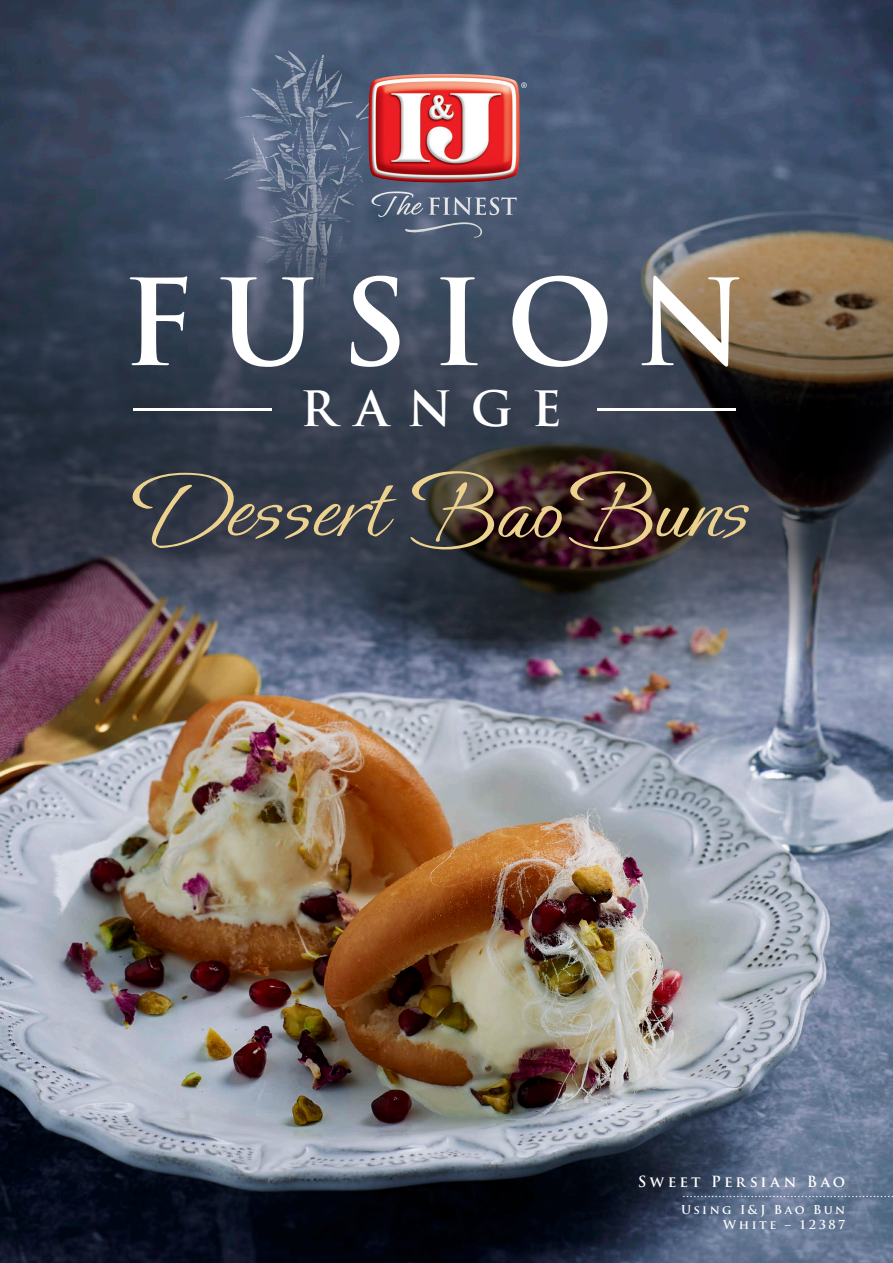
<style>
.page{position:relative;width:893px;height:1263px;background:#fff}
.page>*{position:absolute;margin:0;border:0;box-sizing:border-box;transform-origin:0 0}
.t1{font:700 116.4px "Trajan Pro";letter-spacing:.2em;color:#fff}
.t2{font:98.4px "Ephesis";color:#edd28f}
.t3{font:700 47.4px "Trajan Pro";letter-spacing:.4em;color:#fff}
.t4{font:700 15px "Trajan Pro";letter-spacing:.21em;color:#fff}
.t5{font:12px "Adobe Garamond Pro";color:#fff}
.t6{font:700 12px/15px "Trajan Pro";letter-spacing:.205em;color:#fff;text-align:right}
</style>
<div class="page">
<img style="left:0;top:0;width:893px;height:1263px">
<svg style="left:0;top:153px;width:893px;height:504px;background:#414552"></svg>
<svg style="left:410px;top:471px;width:152px;height:79px;background:#554439"></svg>
<svg style="left:569px;top:471px;width:180px;height:79px;background:#4f3e38"></svg>
<svg style="left:266px;top:58px;width:261px;height:234px;background:#78687a"></svg>
<hr style="left:597px;top:408px;width:139px;height:3px;background:#fff">
<hr style="left:133px;top:408px;width:139px;height:3px;background:#fff">
<h1 class="t1" style="left:122px;top:250px;width:625px">FUSION</h1>
<h3 class="t3" style="left:300px;top:380px;width:263px">RANGE</h3>
<h2 class="t2" style="left:142px;top:447px;width:244px">Dessert</h2>
<p class="t4" style="left:638px;top:1172px;width:209px">Sweet Persian Bao</p>
<p class="t6" style="left:681px;top:1202px;width:166px">Using I&amp;J Bao Bun<br>White – 12387</p>
<p class="t5" style="left:682px;top:1186px;width:213px">...........................................................</p>
</div>
